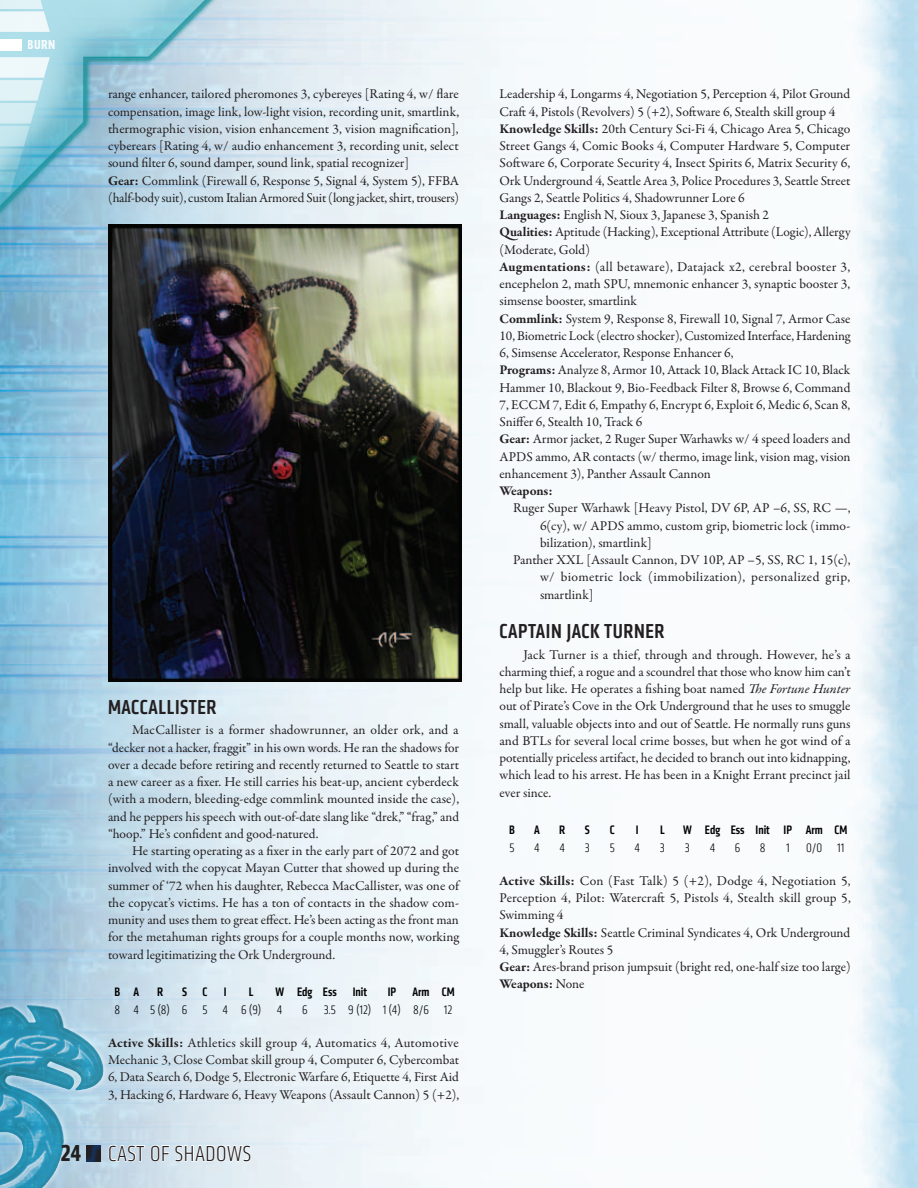
<style>
.page{position:relative;width:918px;height:1188px;background:#fff}
.page>*{position:absolute;margin:0;border:0;box-sizing:border-box;transform-origin:0 0}
.t1{font:300 condensed 22.5px "Klavika";color:#231f20}
.t2{font:500 condensed 21px "Klavika";letter-spacing:.025em;color:#231f20}
.t3{font:13.5px/17.2px "Garamond Premr Pro";color:#231f20;text-align:justify}
.t4{font:13.5px "Garamond Premr Pro";letter-spacing:.025em;color:#231f20}
.t5{font:700 13.5px "Garamond Premr Pro";letter-spacing:-.015em;color:#231f20}
.t6{font:700 condensed 13.5px "Klavika";color:#fff}
.t7{font:500 condensed 12.75px "Klavika";color:#010203}
.t8{font:300 condensed 12.75px "Klavika";color:#010203}
.s1{font-weight:700}
.s2{font-weight:700;font-size:24px}
.s3{font-style:italic}
</style>
<div class="page">
<img style="left:0;top:0;width:918px;height:1188px">
<svg style="left:0;top:999px;width:109px;height:189px;background:#78b6ce"></svg>
<img style="left:0;top:1005px;width:35px;height:82px">
<div style="left:85px;top:1143px;width:18px;height:19px;background:#0099d1;opacity:.5"></div>
<svg style="left:108px;top:1140px;width:144px;height:27px"></svg>
<img style="left:108px;top:225px;width:354px;height:457px">
<img style="left:0;top:0;width:297px;height:306px">
<svg style="left:0;top:57px;width:50px;height:135px;background:#a7d7e3"></svg>
<svg style="left:0;top:0;width:50px;height:32px;background:#e0f2f6"></svg>
<div style="left:0;top:39px;width:21px;height:12px;background:#fff"></div>
<p class="t6" style="left:28px;top:36px;width:29px">BURN</p>
<p class="t3" style="left:108px;top:86px;width:353px;text-align:left">range enhancer, tailored pheromones 3, cybereyes [Rating 4, w/ flare compensation, image link, low-light vision, recording unit, smartlink, thermographic vision, vision enhancement 3, vision magnification], cyberears [Rating 4, w/ audio enhancement 3, recording unit, select sound filter 6, sound damper, sound link, spatial recognizer]<br><span class="s1">Gear:</span> Commlink (Firewall 6, Response 5, Signal 4, System 5), FFBA (half-body suit), custom Italian Armored Suit (long jacket, shirt, trousers)</p>
<h2 class="t2" style="left:108px;top:694px;width:77px">MacCallister</h2>
<p class="t3" style="left:108px;top:722px;width:353px;text-indent:24px">MacCallister is a former shadowrunner, an older ork, and a “decker not a hacker, fraggit” in his own words. He ran the shadows for over a decade before retiring and recently returned to Seattle to start a new career as a fixer. He still carries his beat-up, ancient cyberdeck (with a modern, bleeding-edge commlink mounted inside the case), and he peppers his speech with out-of-date slang like “drek,” “frag,” and “hoop.” He’s confident and good-natured.</p>
<p class="t3" style="left:108px;top:843px;width:353px;text-indent:24px">He starting operating as a fixer in the early part of 2072 and got involved with the copycat Mayan Cutter that showed up during the summer of ‘72 when his daughter, Rebecca MacCallister, was one of the copycat’s victims. He has a ton of contacts in the shadow com&shy;munity and uses them to great effect. He’s been acting as the front man for the metahuman rights groups for a couple months now, working toward legitimatizing the Ork Underground.</p>
<p class="t7" style="left:115px;top:984px;width:26px">B A</p>
<p class="t7" style="left:157px;top:984px;width:8px">R</p>
<p class="t7" style="left:182px;top:984px;width:27px">S C</p>
<p class="t7" style="left:224px;top:984px;width:4px">I</p>
<p class="t7" style="left:249px;top:984px;width:5px">L</p>
<p class="t7" style="left:275px;top:984px;width:63px">W Edg Ess</p>
<p class="t7" style="left:353px;top:984px;width:16px">Init</p>
<p class="t7" style="left:388px;top:984px;width:10px">IP</p>
<p class="t7" style="left:413px;top:984px;width:44px">Arm CM</p>
<p class="t8" style="left:115px;top:1003px;width:169px">8 45 (8)6 5 46 (9) 4</p>
<p class="t8" style="left:302px;top:1003px;width:7px">6</p>
<p class="t8" style="left:324px;top:1003px;width:130px">3.5 9 (12) 1 (4) 8/6 12</p>
<p class="t3" style="left:108px;top:1034px;width:353px"><span class="s1">Active Skills:</span> Athletics skill group 4, Automatics 4, Automotive Mechanic 3, Close Combat skill group 4, Computer 6, Cybercombat 6, Data Search 6, Dodge 5, Electronic Warfare 6, Etiquette 4, First Aid 3, Hacking 6, Hardware 6, Heavy Weapons (Assault Cannon) 5 (+2),</p>
<h1 class="t1" style="left:61px;top:1141px;width:135px"><span class="s2">24</span> CAST OF SHADOWS</h1>
<p class="t3" style="left:500px;top:86px;width:353px;text-align:left">Leadership 4, Longarms 4, Negotiation 5, Perception 4, Pilot Ground Craft 4, Pistols (Revolvers) 5 (+2), Software 6, Stealth skill group 4<br><span class="s1">Knowledge Skills:</span> 20th Century Sci-Fi 4, Chicago Area 5, Chicago Street Gangs 4, Comic Books 4, Computer Hardware 5, Computer Software 6, Corporate Security 4, Insect Spirits 6, Matrix Security 6, Ork Underground 4, Seattle Area 3, Police Procedures 3, Seattle Street Gangs 2, Seattle Politics 4, Shadowrunner Lore 6<br><span class="s1">Languages:</span> English N, Sioux 3, Japanese 3, Spanish 2<br><span class="s1">Qualities:</span> Aptitude (Hacking), Exceptional Attribute (Logic), Allergy (Moderate, Gold)<br><span class="s1">Augmentations:</span> (all betaware), Datajack x2, cerebral booster 3, encephelon 2, math SPU, mnemonic enhancer 3, synaptic booster 3, simsense booster, smartlink<br><span class="s1">Commlink:</span> System 9, Response 8, Firewall 10, Signal 7, Armor Case 10, Biometric Lock (electro shocker), Customized Interface, Hardening 6, Simsense Accelerator, Response Enhancer 6,<br><span class="s1">Programs:</span> Analyze 8, Armor 10, Attack 10, Black Attack IC 10, Black Hammer 10, Blackout 9, Bio-Feedback Filter 8, Browse 6, Command 7, ECCM 7, Edit 6, Empathy 6, Encrypt 6, Exploit 6, Medic 6, Scan 8, Sniffer 6, Stealth 10, Track 6<br><span class="s1">Gear:</span> Armor jacket, 2 Ruger Super Warhawks w/ 4 speed loaders and APDS ammo, AR contacts (w/ thermo, image link, vision mag, vision enhancement 3), Panther Assault Cannon</p>
<p class="t5" style="left:500px;top:483px;width:55px">Weapons:</p>
<p class="t3" style="left:513px;top:500px;width:339px">Ruger Super Warhawk [Heavy Pistol, DV 6P, AP –6, SS, RC —,</p>
<p class="t3" style="left:540px;top:517px;width:312px">6(cy), w/ APDS ammo, custom grip, biometric lock (immo-</p>
<p class="t3" style="left:540px;top:534px;width:113px">bilization), smartlink]</p>
<p class="t3" style="left:513px;top:551px;width:339px">Panther XXL [Assault Cannon, DV 10P, AP –5, SS, RC 1, 15(c),</p>
<p class="t4" style="left:540px;top:569px;width:312px">w/ biometric lock (immobilization), personalized grip,</p>
<p class="t3" style="left:540px;top:586px;width:55px">smartlink]</p>
<h2 class="t2" style="left:500px;top:618px;width:166px">CAPTAIN JACK TURNER</h2>
<p class="t3" style="left:500px;top:646px;width:353px;text-indent:24px">Jack Turner is a thief, through and through. However, he’s a charming thief, a rogue and a scoundrel that those who know him can’t help but like. He operates a fishing boat named <span class="s3">The Fortune Hunter </span>out of Pirate’s Cove in the Ork Underground that he uses to smuggle small, valuable objects into and out of Seattle. He normally runs guns and BTLs for several local crime bosses, but when he got wind of a potentially priceless artifact, he decided to branch out into kidnapping, which lead to his arrest. He has been in a Knight Errant precinct jail ever since.</p>
<p class="t7" style="left:509px;top:822px;width:7px">B</p>
<p class="t7" style="left:534px;top:822px;width:7px">A</p>
<p class="t7" style="left:559px;top:822px;width:8px">R</p>
<p class="t7" style="left:585px;top:822px;width:6px">S</p>
<p class="t7" style="left:610px;top:822px;width:7px">C</p>
<p class="t7" style="left:636px;top:822px;width:4px">I</p>
<p class="t7" style="left:660px;top:822px;width:5px">L</p>
<p class="t7" style="left:683px;top:822px;width:166px">W Edg Ess Init IP Arm CM</p>
<p class="t8" style="left:509px;top:841px;width:7px">5</p>
<p class="t8" style="left:534px;top:841px;width:7px">4</p>
<p class="t8" style="left:559px;top:841px;width:7px">4</p>
<p class="t8" style="left:585px;top:841px;width:7px">3</p>
<p class="t8" style="left:610px;top:841px;width:7px">5</p>
<p class="t8" style="left:635px;top:841px;width:7px">4</p>
<p class="t8" style="left:660px;top:841px;width:7px">3</p>
<p class="t8" style="left:685px;top:841px;width:7px">3</p>
<p class="t8" style="left:710px;top:841px;width:7px">4</p>
<p class="t8" style="left:735px;top:841px;width:7px">6</p>
<p class="t8" style="left:760px;top:841px;width:7px">8</p>
<p class="t8" style="left:786px;top:841px;width:5px">1</p>
<p class="t8" style="left:806px;top:841px;width:40px">0/0 11</p>
<p class="t3" style="left:500px;top:872px;width:353px;text-align:left"><span class="s1">Active Skills:</span> Con (Fast Talk) 5 (+2), Dodge 4, Negotiation 5, Perception 4, Pilot: Watercraft 5, Pistols 4, Stealth skill group 5, Swimming 4<br><span class="s1">Knowledge Skills:</span> Seattle Criminal Syndicates 4, Ork Underground 4, Smuggler’s Routes 5<br><span class="s1">Gear:</span> Ares-brand prison jumpsuit (bright red, one-half size too large)<br><span class="s1">Weapons:</span> None</p>
</div>
